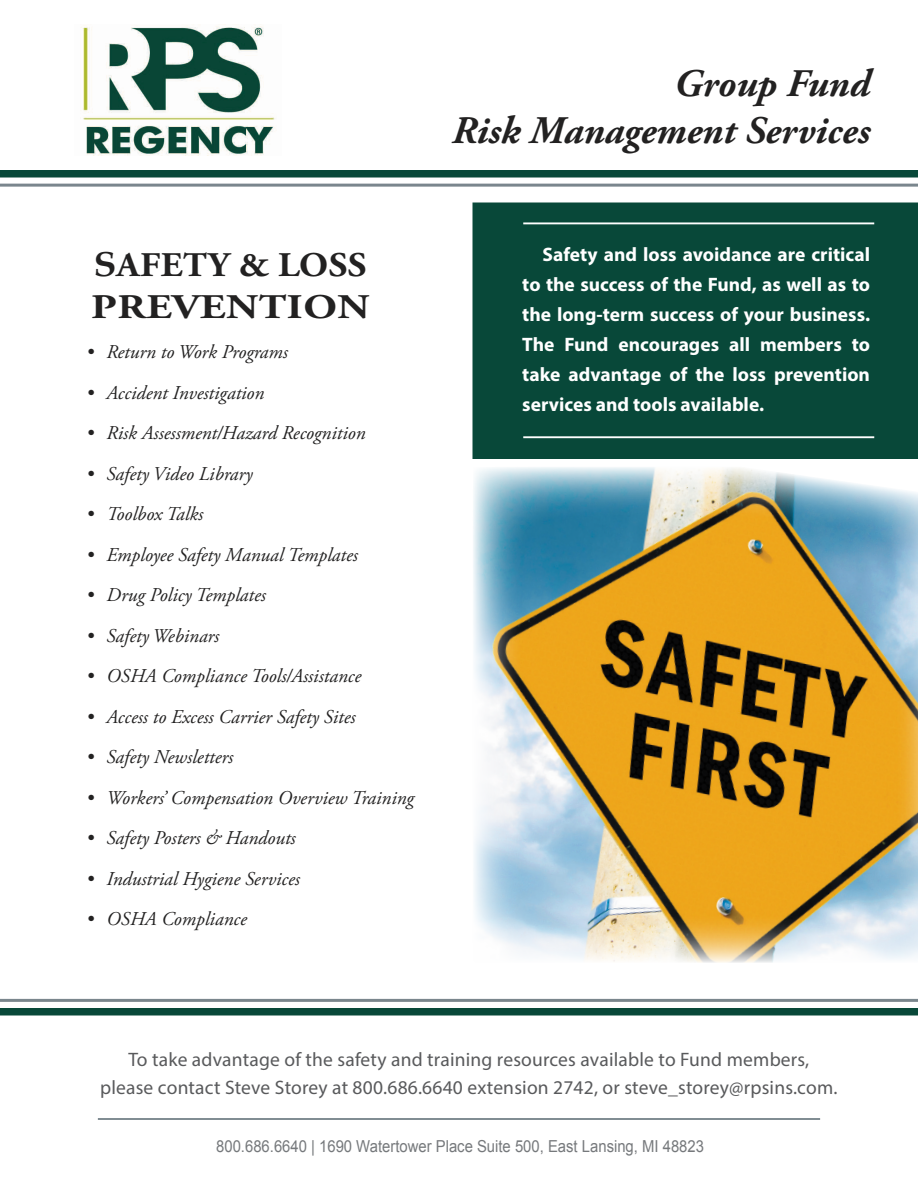
<style>
.page{position:relative;width:918px;height:1188px;background:#fff}
.page>*{position:absolute;margin:0;border:0;box-sizing:border-box;transform-origin:0 0}
.t1{font:italic 700 39px "Adobe Garamond Pro";color:#222121}
.t2{font:700 34.5px/42px "Adobe Garamond Pro";letter-spacing:.015em;color:#222121;scale:1.07 1}
.t3{font:italic 19.5px "Adobe Garamond Pro";color:#222121}
.t4{font:700 19.5px/30px "Myriad Pro";color:#fff;text-align:justify}
.t5{font:19.5px "Myriad Pro";letter-spacing:.01em;color:#595a5c}
.t6{font:16.5px "Arial";color:#76797c;scale:.9 1}
.s1{font-family:"Book Antiqua"}
</style>
<div class="page">
<img style="left:80px;top:25px;width:195px;height:131px">
<div style="left:0;top:170px;width:918px;height:8px;background:#084839"></div>
<hr style="left:0;top:184px;width:918px;height:3px;background:#7a868d">
<div style="left:472px;top:202px;width:446px;height:257px;background:#084839"></div>
<hr style="left:98px;top:1118px;width:722px;height:2px;background:#7a868d">
<img style="left:473px;top:467px;width:445px;height:496px">
<hr style="left:523px;top:222px;width:351px;height:2px;background:#fff">
<hr style="left:523px;top:436px;width:351px;height:2px;background:#fff">
<div style="left:0;top:1008px;width:918px;height:8px;background:#084839"></div>
<hr style="left:0;top:999px;width:918px;height:3px;background:#7a868d">
<p class="t1" style="left:674px;top:61px;width:198px">Group Fund</p>
<p class="t1" style="left:452px;top:108px;width:420px">Risk Management Services</p>
<p class="t2" style="left:91px;top:245px;width:262px"><span class="s1">S</span>AFETY &amp; LOSS<br>PREVENTION</p>
<p class="t3" style="left:86px;top:340px;width:203px">• Return to Work Programs</p>
<p class="t3" style="left:86px;top:381px;width:180px">• Accident Investigation</p>
<p class="t3" style="left:86px;top:421px;width:281px">• Risk Assessment/Hazard Recognition</p>
<p class="t3" style="left:86px;top:462px;width:168px">• Safety Video Library</p>
<p class="t3" style="left:86px;top:502px;width:119px">• Toolbox Talks</p>
<p class="t3" style="left:86px;top:543px;width:273px">• Employee Safety Manual Templates</p>
<p class="t3" style="left:86px;top:583px;width:181px">• Drug Policy Templates</p>
<p class="t3" style="left:86px;top:624px;width:135px">• Safety Webinars</p>
<p class="t3" style="left:86px;top:664px;width:276px">• OSHA Compliance Tools/Assistance</p>
<p class="t3" style="left:86px;top:705px;width:271px">• Access to Excess Carrier Safety Sites</p>
<p class="t3" style="left:86px;top:745px;width:148px">• Safety Newsletters</p>
<p class="t3" style="left:86px;top:786px;width:329px">• Workers’ Compensation Overview Training</p>
<p class="t3" style="left:86px;top:826px;width:211px">• Safety Posters &amp; Handouts</p>
<p class="t3" style="left:86px;top:867px;width:215px">• Industrial Hygiene Services</p>
<p class="t3" style="left:86px;top:907px;width:162px">• OSHA Compliance</p>
<p class="t4" style="left:522px;top:239px;width:349px;text-indent:20px">Safety and loss avoidance are critical to the success of the Fund, as well as to the long-term success of your business.<br>The Fund encourages all members to take advantage of the loss prevention services and tools available.</p>
<p class="t5" style="left:128px;top:1047px;width:682px">To take advantage of the safety and training resources available to Fund members,</p>
<p class="t5" style="left:100px;top:1076px;width:739px">please contact Steve Storey at 800.686.6640 extension 2742, or steve_storey@rpsins.com.</p>
<p class="t6" style="left:216px;top:1135px;width:544px">800.686.6640 | 1690 Watertower Place Suite 500, East Lansing, MI 48823</p>
</div>
